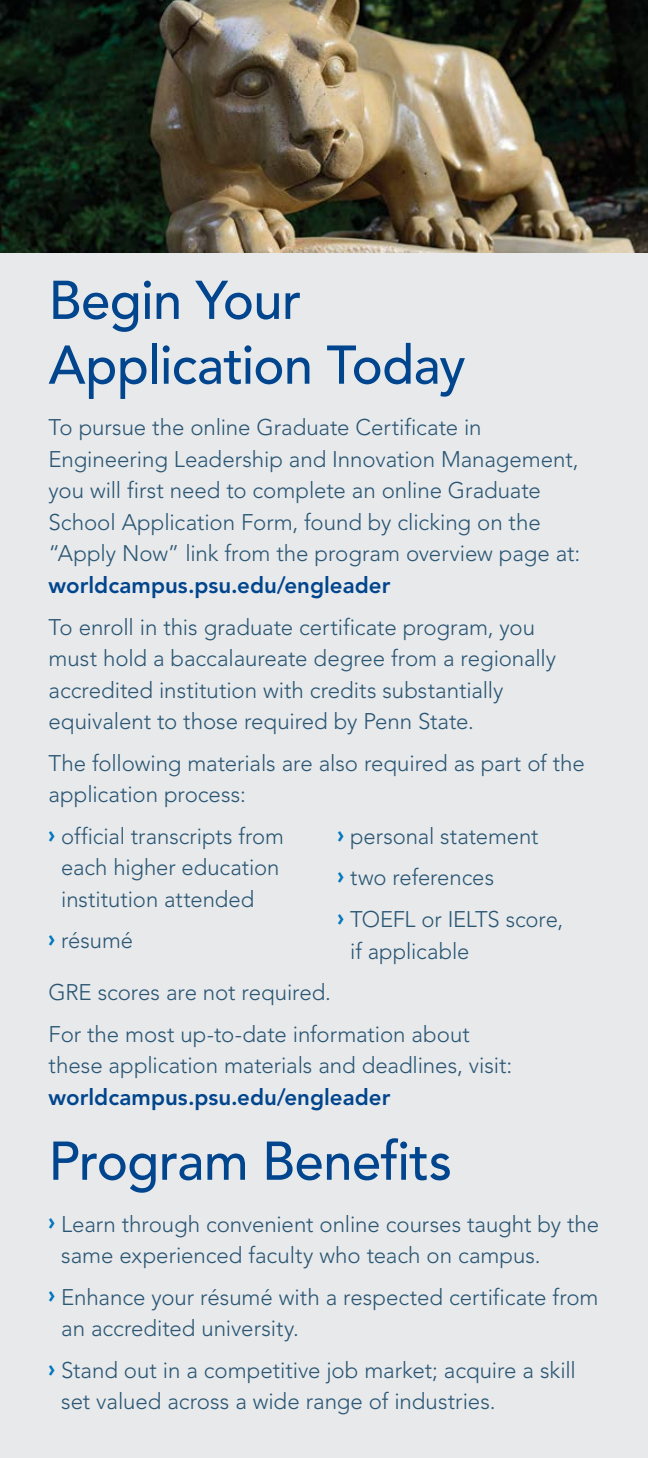
<style>
.page{position:relative;width:648px;height:1458px;background:#e7e9eb}
.page>*{position:absolute;margin:0;border:0;box-sizing:border-box;transform-origin:0 0}
.t1{font:500 54px/64.8px "Avenir LT Std";letter-spacing:-.01em;color:#00458d}
.t2{font:300 22.5px/31.5px "Avenir LT Std";letter-spacing:-.005em;color:#2a5673}
.t3{font:800 22.5px "Avenir LT Std";color:#00458d}
.s1{font-weight:900;color:#0077be}
</style>
<div class="page">
<img style="left:0;top:0;width:648px;height:253px">
<h1 class="t1" style="left:49px;top:269px;width:418px">Begin Your<br>Application Today</h1>
<p class="t2" style="left:49px;top:412px;width:533px">To pursue the online Graduate Certificate in Engineering Leadership and Innovation Management, you will first need to complete an online Graduate School Application Form, found by clicking on the “Apply Now” link from the program overview page at:</p>
<p class="t3" style="left:49px;top:572px;width:343px">worldcampus.psu.edu/engleader</p>
<p class="t2" style="left:49px;top:611px;width:509px">To enroll in this graduate certificate program, you must hold a baccalaureate degree from a regionally accredited institution with credits substantially equivalent to those required by Penn State.</p>
<p class="t2" style="left:49px;top:747px;width:538px">The following materials are also required as part of the application process:</p>
<p class="t2" style="left:49px;top:820px;width:237px"><span class="s1">›</span> official transcripts from</p>
<p class="t2" style="left:338px;top:820px;width:203px"><span class="s1">›</span> personal statement</p>
<p class="t2" style="left:61px;top:852px;width:220px">each higher education</p>
<p class="t2" style="left:337px;top:862px;width:158px"><span class="s1">›</span> two references</p>
<p class="t2" style="left:61px;top:883px;width:195px">institution attended</p>
<p class="t2" style="left:337px;top:904px;width:227px"><span class="s1">›</span> TOEFL or IELTS score,</p>
<p class="t2" style="left:49px;top:925px;width:86px"><span class="s1">›</span> résumé</p>
<p class="t2" style="left:350px;top:935px;width:121px">if applicable</p>
<p class="t2" style="left:49px;top:977px;width:284px">GRE scores are not required.</p>
<p class="t2" style="left:49px;top:1018px;width:465px">For the most up-to-date information about these application materials and deadlines, visit:</p>
<p class="t3" style="left:49px;top:1084px;width:343px">worldcampus.psu.edu/engleader</p>
<h1 class="t1" style="left:49px;top:1130px;width:405px">Program Benefts</h1>
<p class="t2" style="left:61px;top:1208px;width:540px;text-indent:-13px"><span class="s1">›</span> Learn through convenient online courses taught by the same experienced faculty who teach on campus.</p>
<p class="t2" style="left:61px;top:1281px;width:539px;text-indent:-13px"><span class="s1">›</span> Enhance your résumé with a respected certificate from an accredited university.</p>
<p class="t2" style="left:61px;top:1354px;width:516px;text-indent:-13px"><span class="s1">›</span> Stand out in a competitive job market; acquire a skill set valued across a wide range of industries.</p>
</div>
